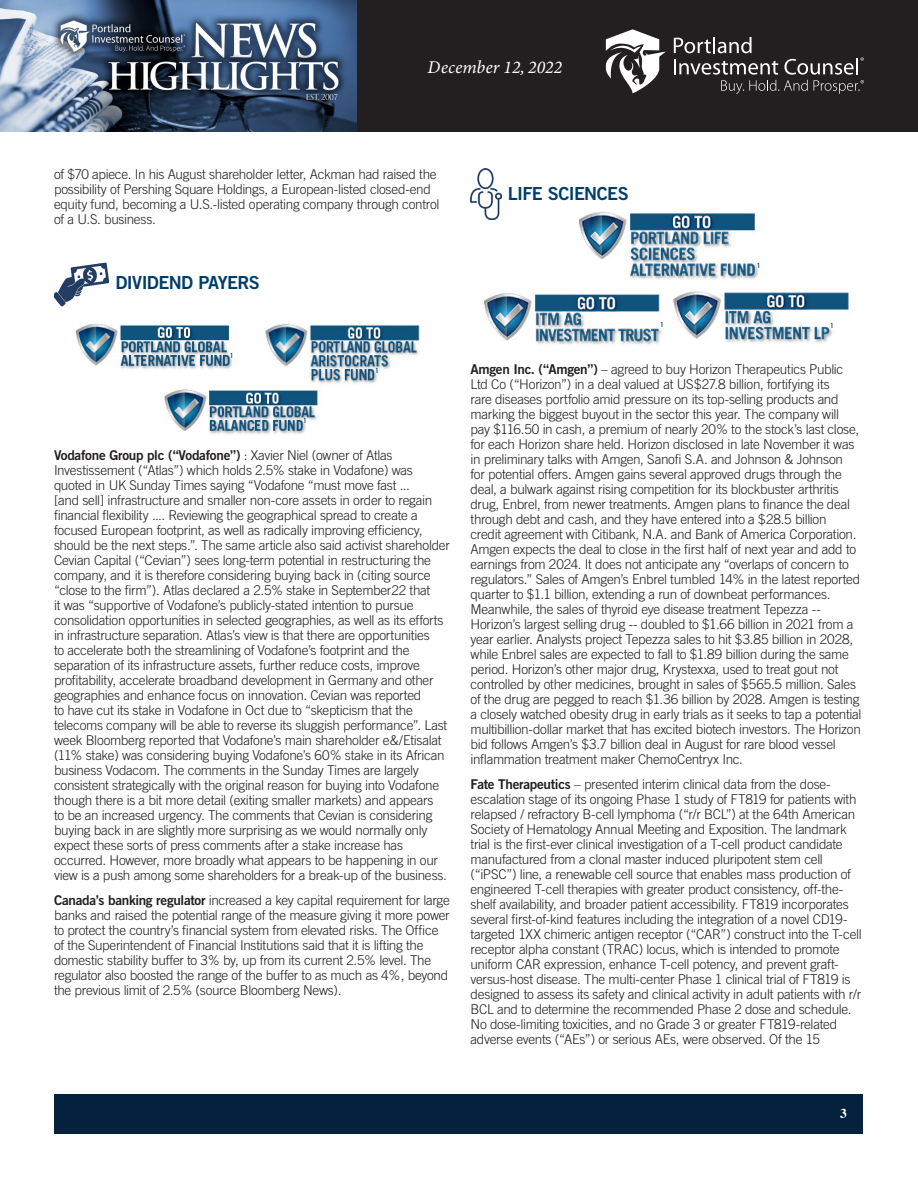
<style>
.page{position:relative;width:918px;height:1188px;background:#fff}
.page>*{position:absolute;margin:0;border:0;box-sizing:border-box;transform-origin:0 0}
.Article_-_Body{font:18px "Trade Gothic Bold Two";letter-spacing:-.035em;color:#003e69}
.t1{font:italic 18px "Minion Variable Concept";color:#fff}
.Article_-_Body-2{font:300 13.5px/15px "Trade Gothic";letter-spacing:-.02em;color:#231f20}
.t2{font:700 13.5px "Times";color:#fff}
.t3{font:7.05px "Trade Gothic Bold Cond Twenty";color:#003e69}
.s1{font-family:"Trade Gothic Bold Two";font-weight:400}
</style>
<div class="page">
<div style="left:356px;top:0;width:562px;height:132px;background:#231f20"></div>
<img style="left:0;top:0;width:356px;height:132px">
<svg style="left:674px;top:37px;width:190px;height:57px"></svg>
<svg style="left:606px;top:29px;width:60px;height:64px"></svg>
<div style="left:55px;top:1094px;width:808px;height:39px;background:#04213e"></div>
<img style="left:54px;top:262px;width:55px;height:45px">
<img style="left:75px;top:324px;width:158px;height:45px">
<img style="left:265px;top:324px;width:155px;height:60px">
<img style="left:164px;top:389px;width:154px;height:45px">
<img style="left:471px;top:168px;width:30px;height:51px">
<img style="left:674px;top:291px;width:175px;height:52px">
<img style="left:484px;top:293px;width:178px;height:52px">
<img style="left:579px;top:212px;width:179px;height:67px">
<h1 class="t1" style="left:428px;top:55px;width:136px">December 12, 2022</h1>
<p class="Article_-_Body-2" style="left:54px;top:167px;width:387px">of $70 apiece. In his August shareholder letter, Ackman had raised the possibility of Pershing Square Holdings, a European-listed closed-end equity fund, becoming a U.S.-listed operating company through control of a U.S. business.</p>
<p class="Article_-_Body" style="left:115px;top:271px;width:146px">DIVIDEND PAYERS</p>
<p class="t3" style="left:230px;top:352px;width:5px">1</p>
<p class="t3" style="left:376px;top:366px;width:5px">1</p>
<p class="t3" style="left:303px;top:416px;width:5px">1</p>
<p class="Article_-_Body-2" style="left:54px;top:447px;width:397px"><span class="s1">Vodafone Group plc (“Vodafone”)</span> : Xavier Niel (owner of Atlas Investissement (“Atlas”) which holds 2.5% stake in Vodafone) was quoted in UK Sunday Times saying “Vodafone “must move fast ...<br>[and sell] infrastructure and smaller non-core assets in order to regain financial flexibility .... Reviewing the geographical spread to create a focused European footprint, as well as radically improving efficiency, should be the next steps.”. The same article also said activist shareholder Cevian Capital (“Cevian”) sees long-term potential in restructuring the company, and it is therefore considering buying back in (citing source “close to the firm”). Atlas declared a 2.5% stake in September22 that<br>it was “supportive of Vodafone’s publicly-stated intention to pursue consolidation opportunities in selected geographies, as well as its efforts in infrastructure separation. Atlas’s view is that there are opportunities<br>to accelerate both the streamlining of Vodafone’s footprint and the separation of its infrastructure assets, further reduce costs, improve profitability, accelerate broadband development in Germany and other geographies and enhance focus on innovation. Cevian was reported<br>to have cut its stake in Vodafone in Oct due to “skepticism that the telecoms company will be able to reverse its sluggish performance”. Last week Bloomberg reported that Vodafone’s main shareholder e&amp;/Etisalat (11% stake) was considering buying Vodafone’s 60% stake in its African business Vodacom. The comments in the Sunday Times are largely consistent strategically with the original reason for buying into Vodafone though there is a bit more detail (exiting smaller markets) and appears<br>to be an increased urgency. The comments that Cevian is considering buying back in are slightly more surprising as we would normally only expect these sorts of press comments after a stake increase has occurred. However, more broadly what appears to be happening in our view is a push among some shareholders for a break-up of the business.</p>
<p class="Article_-_Body-2" style="left:54px;top:892px;width:397px"><span class="s1">Canada’s banking regulator</span> increased a key capital requirement for large banks and raised the potential range of the measure giving it more power to protect the country’s financial system from elevated risks. The Office of the Superintendent of Financial Institutions said that it is lifting the domestic stability buffer to 3% by, up from its current 2.5% level. The regulator also boosted the range of the buffer to as much as 4%, beyond the previous limit of 2.5% (source Bloomberg News).</p>
<p class="Article_-_Body" style="left:508px;top:183px;width:122px">LIFE SCIENCES</p>
<p class="t3" style="left:757px;top:261px;width:5px">1</p>
<p class="t3" style="left:660px;top:320px;width:5px">1</p>
<p class="t3" style="left:831px;top:321px;width:5px">1</p>
<p class="Article_-_Body-2" style="left:471px;top:362px;width:392px"><span class="s1">Amgen Inc. (“Amgen”)</span> – agreed to buy Horizon Therapeutics Public Ltd Co (“Horizon”) in a deal valued at US$27.8 billion, fortifying its<br>rare diseases portfolio amid pressure on its top-selling products and marking the biggest buyout in the sector this year. The company will pay $116.50 in cash, a premium of nearly 20% to the stock’s last close, for each Horizon share held. Horizon disclosed in late November it was in preliminary talks with Amgen, Sanofi S.A. and Johnson &amp; Johnson<br>for potential offers. Amgen gains several approved drugs through the deal, a bulwark against rising competition for its blockbuster arthritis drug, Enbrel, from newer treatments. Amgen plans to finance the deal through debt and cash, and they have entered into a $28.5 billion<br>credit agreement with Citibank, N.A. and Bank of America Corporation.<br>Amgen expects the deal to close in the first half of next year and add to earnings from 2024. It does not anticipate any “overlaps of concern to regulators.” Sales of Amgen’s Enbrel tumbled 14% in the latest reported quarter to $1.1 billion, extending a run of downbeat performances.<br>Meanwhile, the sales of thyroid eye disease treatment Tepezza -- Horizon’s largest selling drug -- doubled to $1.66 billion in 2021 from a year earlier. Analysts project Tepezza sales to hit $3.85 billion in 2028, while Enbrel sales are expected to fall to $1.89 billion during the same period. Horizon’s other major drug, Krystexxa, used to treat gout not controlled by other medicines, brought in sales of $565.5 million. Sales of the drug are pegged to reach $1.36 billion by 2028. Amgen is testing a closely watched obesity drug in early trials as it seeks to tap a potential multibillion-dollar market that has excited biotech investors. The Horizon bid follows Amgen’s $3.7 billion deal in August for rare blood vessel inflammation treatment maker ChemoCentryx Inc.</p>
<p class="Article_-_Body-2" style="left:471px;top:777px;width:393px"><span class="s1">Fate Therapeutics</span> – presented interim clinical data from the dose&shy;escalation stage of its ongoing Phase 1 study of FT819 for patients with relapsed / refractory B-cell lymphoma (“r/r BCL”) at the 64th American Society of Hematology Annual Meeting and Exposition. The landmark trial is the first-ever clinical investigation of a T-cell product candidate manufactured from a clonal master induced pluripotent stem cell (“iPSC”) line, a renewable cell source that enables mass production of engineered T-cell therapies with greater product consistency, off-the&shy;shelf availability, and broader patient accessibility. FT819 incorporates several first-of-kind features including the integration of a novel CD19- targeted 1XX chimeric antigen receptor (“CAR”) construct into the T-cell receptor alpha constant (TRAC) locus, which is intended to promote uniform CAR expression, enhance T-cell potency, and prevent graft&shy;versus-host disease. The multi-center Phase 1 clinical trial of FT819 is designed to assess its safety and clinical activity in adult patients with r/r BCL and to determine the recommended Phase 2 dose and schedule.<br>No dose-limiting toxicities, and no Grade 3 or greater FT819-related adverse events (“AEs”) or serious AEs, were observed. Of the 15</p>
<p class="t2" style="left:840px;top:1100px;width:8px">3</p>
</div>
